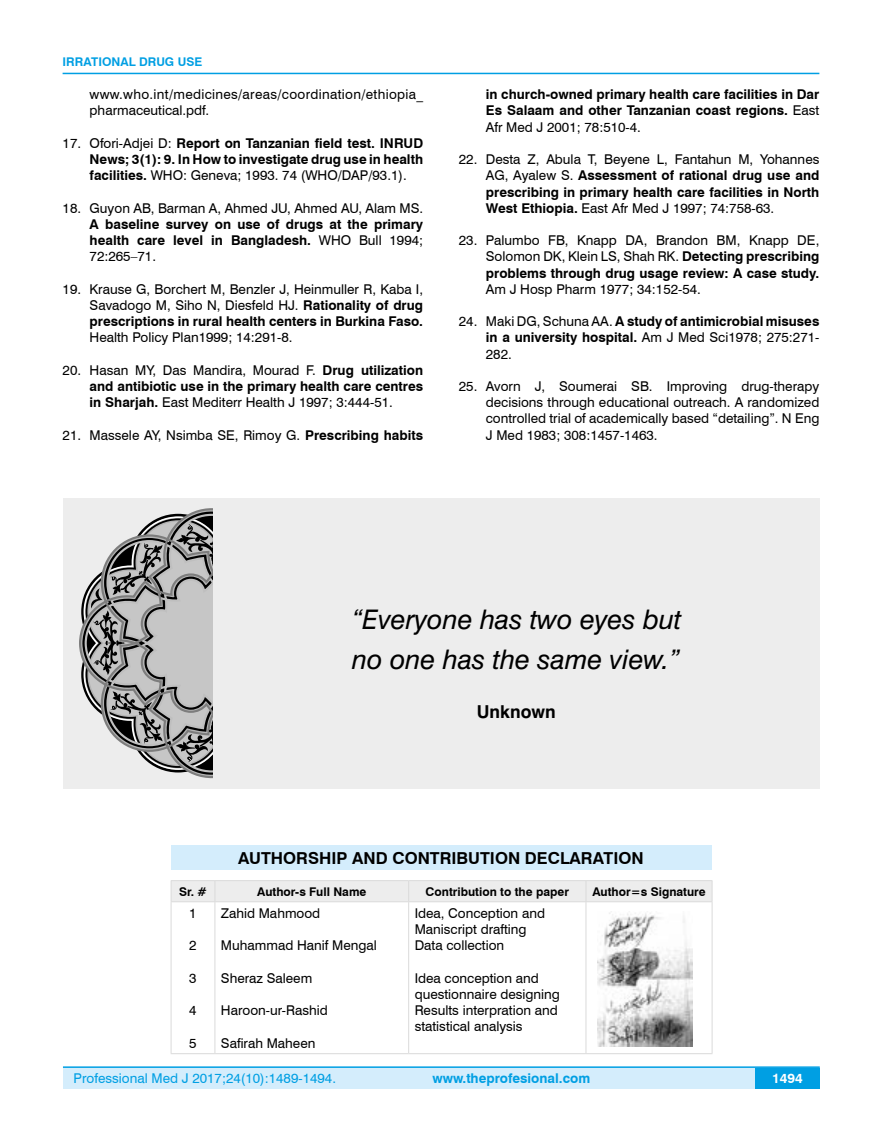
<style>
.page{position:relative;width:882px;height:1145px;background:#fff}
.page>*{position:absolute;margin:0;border:0;box-sizing:border-box;transform-origin:0 0}
.t1{font:italic 27px/40.5px "Swiss 721 BT";color:#000}
.t2{font:700 17.7px "Swiss 721 BT";color:#000}
.t3{font:700 16.5px "Swiss 721 BT";color:#000}
.t4{font:13.5px/16.2px "Swiss 721 BT";color:#000;text-align:justify}
.t5{font:700 13.5px/16.2px "Swiss 721 BT";color:#000;text-align:justify}
.t6{font:13.5px/16.2px "Swiss 721 BT";letter-spacing:.025em;color:#000}
.t7{font:13.5px "Swiss 721 BT";color:#009fe3}
.t8{font:700 13.5px "Swiss 721 BT";color:#009fe3}
.t9{font:700 13.5px "Swiss 721 BT";color:#fff}
.t10{font:700 12px "Swiss 721 BT";color:#000}
.t11{font:700 12px "Swiss 721 BT";color:#009fe3}
.s1{font-weight:400}
.s2{font-weight:700}
</style>
<div class="page">
<div style="left:63px;top:1067px;width:756px;height:21px;background:#d4edfc"></div>
<hr style="left:63px;top:1066px;width:756px;height:2px;background:#009fe3">
<div style="left:754px;top:1068px;width:65px;height:20px;background:#009fe3"></div>
<hr style="left:63px;top:73px;width:756px;height:1px;background:#009fe3">
<div style="left:171px;top:845px;width:540px;height:24px;background:#d4edfc"></div>
<div style="left:171px;top:880px;width:541px;height:21px;background:#ededed"></div>
<hr style="left:171px;top:901px;width:44px;height:1px;background:#dadada">
<hr style="left:171px;top:902px;width:1px;height:151px;background:#dadada">
<hr style="left:215px;top:901px;width:193px;height:1px;background:#dadada">
<hr style="left:214px;top:902px;width:1px;height:151px;background:#dadada">
<hr style="left:408px;top:901px;width:177px;height:1px;background:#dadada">
<hr style="left:408px;top:902px;width:1px;height:151px;background:#dadada">
<hr style="left:585px;top:901px;width:127px;height:1px;background:#dadada">
<hr style="left:585px;top:902px;width:1px;height:151px;background:#dadada">
<hr style="left:711px;top:902px;width:1px;height:151px;background:#dadada">
<hr style="left:171px;top:1053px;width:44px;height:1px;background:#dadada">
<hr style="left:215px;top:1053px;width:193px;height:1px;background:#dadada">
<hr style="left:408px;top:1053px;width:177px;height:1px;background:#dadada">
<hr style="left:585px;top:1053px;width:127px;height:1px;background:#dadada">
<img style="left:597px;top:911px;width:95px;height:136px">
<div style="left:63px;top:498px;width:756px;height:290px;background:#ededed"></div>
<svg style="left:79px;top:508px;width:134px;height:271px"></svg>
<svg style="left:176px;top:524px;width:37px;height:42px;background:#7e7e7e"></svg>
<svg style="left:110px;top:691px;width:52px;height:52px;background:#767676"></svg>
<svg style="left:175px;top:720px;width:38px;height:42px;background:#7e7e7e"></svg>
<svg style="left:89px;top:543px;width:73px;height:132px;background:#8e8e8e"></svg>
<p class="t11" style="left:63px;top:53px;width:141px">IRRATIONAL DRUG USE</p>
<p class="t6" style="left:90px;top:86px;width:335px">www.who.int/medicines/areas/coordination/ethiopia_ pharmaceutical.pdf.</p>
<p class="t5" style="left:90px;top:135px;width:335px;text-indent:-27px"><span class="s1">17. Ofori-Adjei D:</span> Report on Tanzanian field test. INRUD News; 3(1): 9. In How to investigate drug use in health facilities. <span class="s1">WHO: Geneva; 1993. 74 (WHO/DAP/93.1).</span></p>
<p class="t4" style="left:63px;top:199px;width:362px">18. Guyon AB, Barman A, Ahmed JU, Ahmed AU, Alam MS.</p>
<p class="t5" style="left:90px;top:216px;width:335px">A baseline survey on use of drugs at the primary health care level in Bangladesh. <span class="s1">WHO Bull 1994; 72:265–71.</span></p>
<p class="t4" style="left:90px;top:280px;width:335px;text-indent:-27px">19. Krause G, Borchert M, Benzler J, Heinmuller R, Kaba I, Savadogo M, Siho N, Diesfeld HJ. <span class="s2">Rationality of drug prescriptions in rural health centers in Burkina Faso.</span></p>
<p class="t4" style="left:90px;top:329px;width:204px">Health Policy Plan1999; 14:291-8.</p>
<p class="t5" style="left:90px;top:361px;width:335px;text-indent:-27px"><span class="s1">20. Hasan MY, Das Mandira, Mourad F.</span> Drug utilization and antibiotic use in the primary health care centres in Sharjah. <span class="s1">East Mediterr Health J 1997; 3:444-51.</span></p>
<p class="t4" style="left:63px;top:426px;width:362px">21. Massele AY, Nsimba SE, Rimoy G. <span class="s2">Prescribing habits</span></p>
<p class="t5" style="left:485px;top:86px;width:335px">in church-owned primary health care facilities in Dar Es Salaam and other Tanzanian coast regions. <span class="s1">East Afr Med J 2001; 78:510-4.</span></p>
<p class="t5" style="left:485px;top:151px;width:335px;text-indent:-27px"><span class="s1">22. Desta Z, Abula T, Beyene L, Fantahun M, Yohannes AG, Ayalew S.</span> Assessment of rational drug use and prescribing in primary health care facilities in North West Ethiopia. <span class="s1">East Afr Med J 1997; 74:758-63.</span></p>
<p class="t4" style="left:485px;top:232px;width:335px;text-indent:-27px">23. Palumbo FB, Knapp DA, Brandon BM, Knapp DE, Solomon DK, Klein LS, Shah RK. <span class="s2">Detecting prescribing problems through drug usage review: A case study.</span></p>
<p class="t4" style="left:485px;top:280px;width:216px">Am J Hosp Pharm 1977; 34:152-54.</p>
<p class="t5" style="left:485px;top:313px;width:335px;text-indent:-27px"><span class="s1">24. Maki DG, Schuna AA.</span> A study of antimicrobial misuses in a university hospital. <span class="s1">Am J Med Sci1978; 275:271- 282.</span></p>
<p class="t4" style="left:485px;top:377px;width:335px;text-indent:-27px">25. Avorn J, Soumerai SB. Improving drug-therapy decisions through educational outreach. A randomized controlled trial of academically based “detailing”. N Eng J Med 1983; 308:1457-1463.</p>
<h1 class="t1" style="left:351px;top:598px;width:331px">“Everyone has two eyes but no one has the same view.”</h1>
<h2 class="t2" style="left:476px;top:699px;width:80px">Unknown</h2>
<p class="t3" style="left:238px;top:846px;width:406px">AUTHORSHIP AND CONTRIBUTION DECLARATION</p>
<p class="t10" style="left:179px;top:883px;width:29px">Sr. #</p>
<p class="t10" style="left:257px;top:883px;width:111px">Author-s Full Name</p>
<p class="t10" style="left:425px;top:883px;width:145px">Contribution to the paper</p>
<p class="t10" style="left:592px;top:883px;width:115px">Author=s Signature</p>
<p class="t4" style="left:189px;top:904px;width:9px">1</p>
<p class="t4" style="left:189px;top:937px;width:9px">2</p>
<p class="t4" style="left:189px;top:969px;width:9px">3</p>
<p class="t4" style="left:189px;top:1001px;width:9px">4</p>
<p class="t4" style="left:189px;top:1034px;width:9px">5</p>
<p class="t4" style="left:414px;top:904px;width:132px;text-align:left">Idea, Conception and<br>Maniscript drafting<br>Data collection</p>
<p class="t4" style="left:414px;top:969px;width:147px;text-align:left">Idea conception and questionnaire designing<br>Results interpration and statistical analysis</p>
<p class="t4" style="left:221px;top:904px;width:101px">Zahid Mahmood</p>
<p class="t4" style="left:221px;top:937px;width:157px">Muhammad Hanif Mengal</p>
<p class="t4" style="left:221px;top:969px;width:93px">Sheraz Saleem</p>
<p class="t4" style="left:221px;top:1001px;width:108px">Haroon-ur-Rashid</p>
<p class="t4" style="left:221px;top:1034px;width:96px">Safirah Maheen</p>
<p class="t7" style="left:74px;top:1069px;width:264px">Professional Med J 2017;24(10):1489-1494.</p>
<p class="t8" style="left:432px;top:1069px;width:159px">www.theprofesional.com</p>
<p class="t9" style="left:771px;top:1069px;width:32px">1494</p>
</div>
